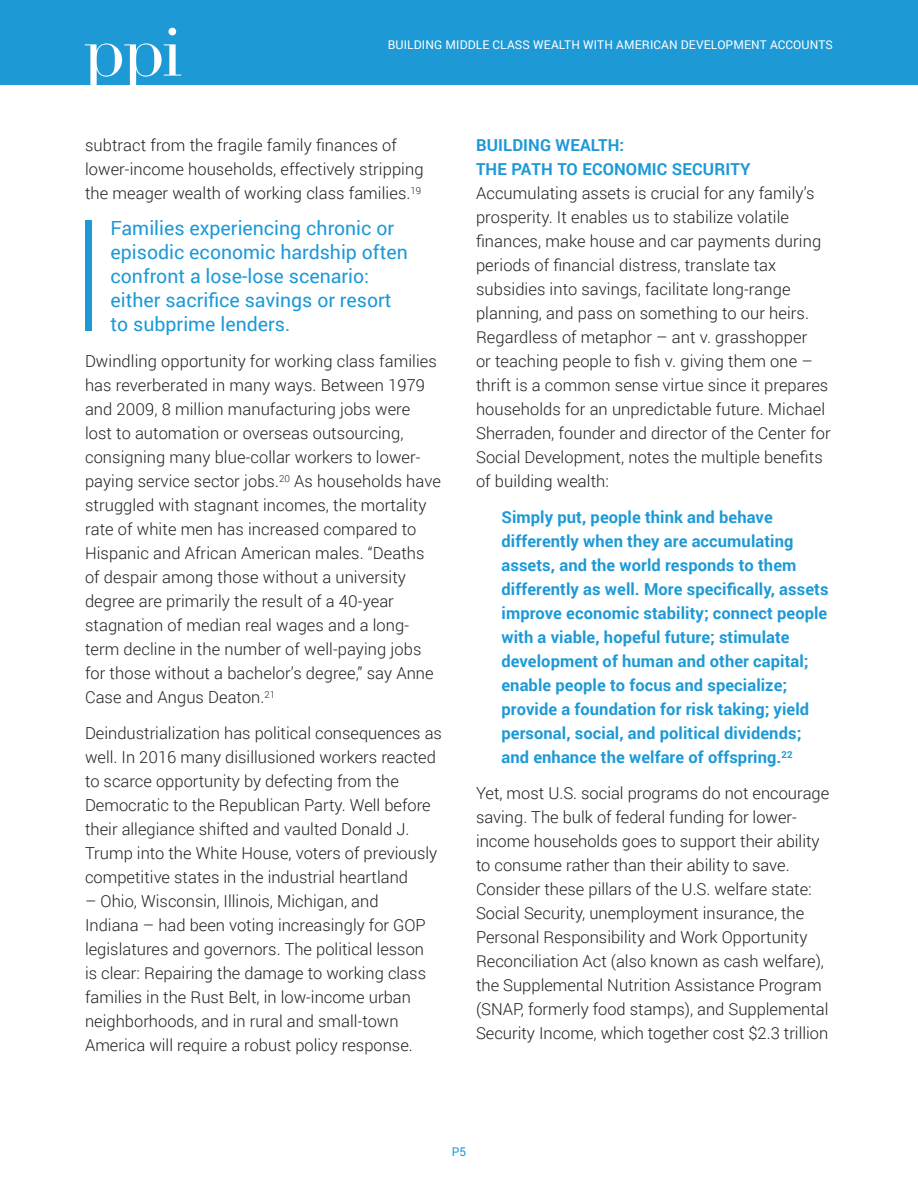
<style>
.page{position:relative;width:918px;height:1188px;background:#fff}
.page>*{position:absolute;margin:0;border:0;box-sizing:border-box;transform-origin:0 0}
.Quote_-_Roboto{font:19.5px/24px "Roboto";color:#1d99d6}
.Body_Copy{font:300 16.5px/24px "Roboto";letter-spacing:.005em;color:#231f20}
.Quote__Small_in_text{font:700 16.5px/24px "Roboto";letter-spacing:.005em;color:#1d99d6}
.H2_-_Section_Title{font:700 16.5px/24px "Roboto";letter-spacing:.01em;color:#1d99d6}
.t1{font:12px "Roboto";letter-spacing:.01em;color:#fff}
.t2{font:12px "Roboto";color:#1d99d6}
</style>
<div class="page">
<div style="left:0;top:0;width:918px;height:85px;background:#1d99d6"></div>
<svg style="left:168px;top:28px;width:8px;height:7px"></svg>
<svg style="left:85px;top:43px;width:96px;height:42px"></svg>
<div style="left:85px;top:221px;width:6px;height:110px;background:#1d99d6"></div>
<p class="t1" style="left:388px;top:36px;width:447px">BUILDING MIDDLE CLASS WEALTH WITH AMERICAN DEVELOPMENT ACCOUNTS</p>
<p class="Body_Copy" style="left:85px;top:133px;width:340px">subtract from the fragile family finances of lower-income households, effectively stripping the meager wealth of working class families.<sup>19</sup></p>
<p class="Quote_-_Roboto" style="left:111px;top:215px;width:299px">Families experiencing chronic or episodic economic hardship often confront a lose-lose scenario: either sacrifice savings or resort to subprime lenders.</p>
<p class="Body_Copy" style="left:85px;top:349px;width:357px">Dwindling opportunity for working class families has reverberated in many ways. Between 1979 and 2009, 8 million manufacturing jobs were lost to automation or overseas outsourcing, consigning many blue-collar workers to lower&shy;paying service sector jobs.<sup>20</sup> As households have struggled with stagnant incomes, the mortality rate of white men has increased compared to Hispanic and African American males. “Deaths of despair among those without a university degree are primarily the result of a 40-year stagnation of median real wages and a long&shy;term decline in the number of well-paying jobs for those without a bachelor’s degree,” say Anne Case and Angus Deaton.<sup>21</sup></p>
<p class="Body_Copy" style="left:85px;top:721px;width:358px">Deindustrialization has political consequences as well. In 2016 many disillusioned workers reacted to scarce opportunity by defecting from the Democratic to the Republican Party. Well before their allegiance shifted and vaulted Donald J.<br>Trump into the White House, voters of previously competitive states in the industrial heartland</p>
<p class="Body_Copy" style="left:85px;top:889px;width:343px">– Ohio, Wisconsin, Illinois, Michigan, and Indiana – had been voting increasingly for GOP legislatures and governors. The political lesson is clear: Repairing the damage to working class families in the Rust Belt, in low-income urban neighborhoods, and in rural and small-town America will require a robust policy response.</p>
<p class="H2_-_Section_Title" style="left:476px;top:133px;width:276px">BUILDING WEALTH:<br>THE PATH TO ECONOMIC SECURITY</p>
<p class="Body_Copy" style="left:476px;top:181px;width:356px">Accumulating assets is crucial for any family’s prosperity. It enables us to stabilize volatile finances, make house and car payments during periods of financial distress, translate tax subsidies into savings, facilitate long-range planning, and pass on something to our heirs.<br>Regardless of metaphor – ant v. grasshopper<br>or teaching people to fish v. giving them one – thrift is a common sense virtue since it prepares households for an unpredictable future. Michael Sherraden, founder and director of the Center for Social Development, notes the multiple benefits of building wealth:</p>
<p class="Quote__Small_in_text" style="left:502px;top:505px;width:329px">Simply put, people think and behave differently when they are accumulating assets, and the world responds to them differently as well. More specifically, assets improve economic stability; connect people with a viable, hopeful future; stimulate development of human and other capital; enable people to focus and specialize; provide a foundation for risk taking; yield personal, social, and political dividends; and enhance the welfare of offspring.<sup>22</sup></p>
<p class="Body_Copy" style="left:476px;top:781px;width:355px">Yet, most U.S. social programs do not encourage saving. The bulk of federal funding for lower&shy;income households goes to support their ability to consume rather than their ability to save.<br>Consider these pillars of the U.S. welfare state:<br>Social Security, unemployment insurance, the Personal Responsibility and Work Opportunity Reconciliation Act (also known as cash welfare), the Supplemental Nutrition Assistance Program (SNAP, formerly food stamps), and Supplemental Security Income, which together cost $2.3 trillion</p>
<p class="t2" style="left:452px;top:1143px;width:16px">P5</p>
</div>
